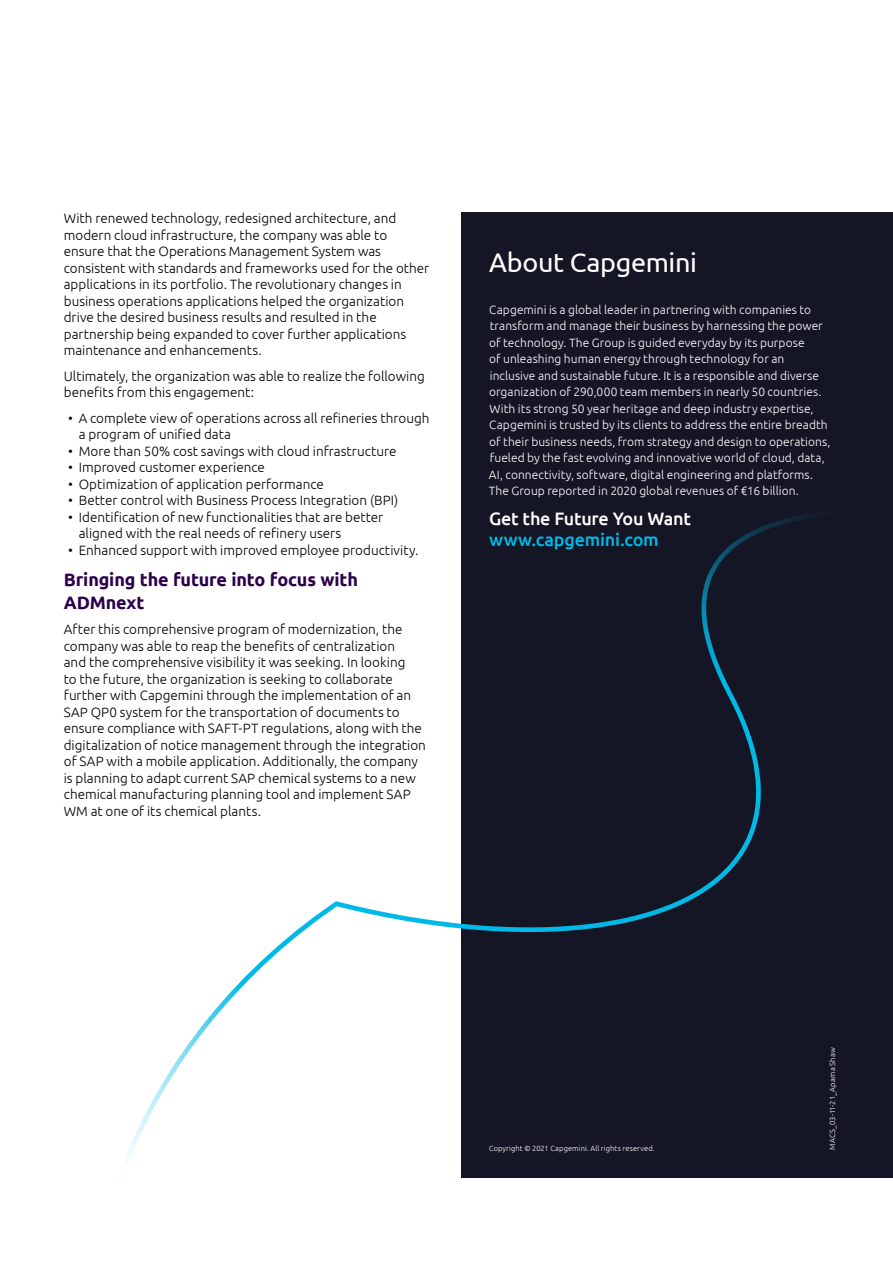
<style>
.page{position:relative;width:893px;height:1263px;background:#fff}
.page>*{position:absolute;margin:0;border:0;box-sizing:border-box;transform-origin:0 0}
.t1{font:27px "Ubuntu";letter-spacing:-.015em;color:#fff}
.t2{font:700 18px/22.5px "Ubuntu";letter-spacing:-.01em;color:#2c004b}
.t3{font:500 18px "Ubuntu";letter-spacing:-.015em;color:#fff}
.t4{font:500 18px "Ubuntu";letter-spacing:-.01em;color:#00b9e7}
.t5{font:300 13.5px/16.5px "Ubuntu";color:#000}
.t6{font:300 12px/16.5px "Ubuntu";letter-spacing:.005em;color:#fff}
.t7{font:300 7.5px "Ubuntu";letter-spacing:.015em;color:#fff}
</style>
<div class="page">
<div style="left:461px;top:213px;width:432px;height:965px;background:#151625"></div>
<svg style="left:125px;top:514px;width:687px;height:649px"></svg>
<p class="t5" style="left:64px;top:210px;width:367px">With renewed technology, redesigned architecture, and modern cloud infrastructure, the company was able to ensure that the Operations Management System was consistent with standards and frameworks used for the other applications in its portfolio. The revolutionary changes in business operations applications helped the organization drive the desired business results and resulted in the partnership being expanded to cover further applications maintenance and enhancements.</p>
<p class="t5" style="left:64px;top:367px;width:363px">Ultimately, the organization was able to realize the following benefits from this engagement:</p>
<p class="t5" style="left:79px;top:409px;width:352px;text-indent:-11px">• A complete view of operations across all refineries through a program of unified data</p>
<p class="t5" style="left:68px;top:442px;width:330px">• More than 50% cost savings with cloud infrastructure</p>
<p class="t5" style="left:68px;top:459px;width:198px">• Improved customer experience</p>
<p class="t5" style="left:68px;top:475px;width:257px">• Optimization of application performance</p>
<p class="t5" style="left:68px;top:492px;width:332px">• Better control with Business Process Integration (BPI)</p>
<p class="t5" style="left:79px;top:508px;width:306px;text-indent:-11px">• Identification of new functionalities that are better aligned with the real needs of refinery users</p>
<p class="t5" style="left:68px;top:541px;width:352px">• Enhanced support with improved employee productivity.</p>
<h2 class="t2" style="left:64px;top:568px;width:296px">Bringing the future into focus with<br>ADMnext</h2>
<p class="t5" style="left:64px;top:621px;width:364px">After this comprehensive program of modernization, the company was able to reap the benefits of centralization<br>and the comprehensive visibility it was seeking. In looking<br>to the future, the organization is seeking to collaborate further with Capgemini through the implementation of an SAP QP0 system for the transportation of documents to ensure compliance with SAFT-PT regulations, along with the digitalization of notice management through the integration of SAP with a mobile application. Additionally, the company is planning to adapt current SAP chemical systems to a new chemical manufacturing planning tool and implement SAP WM at one of its chemical plants.</p>
<h1 class="t1" style="left:489px;top:246px;width:209px">About Capgemini</h1>
<p class="t6" style="left:489px;top:301px;width:343px">Capgemini is a global leader in partnering with companies to transform and manage their business by harnessing the power of technology. The Group is guided everyday by its purpose<br>of unleashing human energy through technology for an inclusive and sustainable future. It is a responsible and diverse organization of 290,000 team members in nearly 50 countries.<br>With its strong 50 year heritage and deep industry expertise, Capgemini is trusted by its clients to address the entire breadth of their business needs, from strategy and design to operations, fueled by the fast evolving and innovative world of cloud, data, AI, connectivity, software, digital engineering and platforms.<br>The Group reported in 2020 global revenues of €16 billion.</p>
<h2 class="t3" style="left:489px;top:508px;width:203px">Get the Future You Want</h2>
<h2 class="t4" style="left:489px;top:529px;width:171px">www.capgemini.com</h2>
<p class="t7" style="left:489px;top:1144px;width:167px">Copyright © 2021 Capgemini. All rights reserved.</p>
<p class="t7" style="left:828px;top:1150px;width:104px;rotate:-90deg">MACS_03-11-21_Aparna Shaw</p>
</div>
